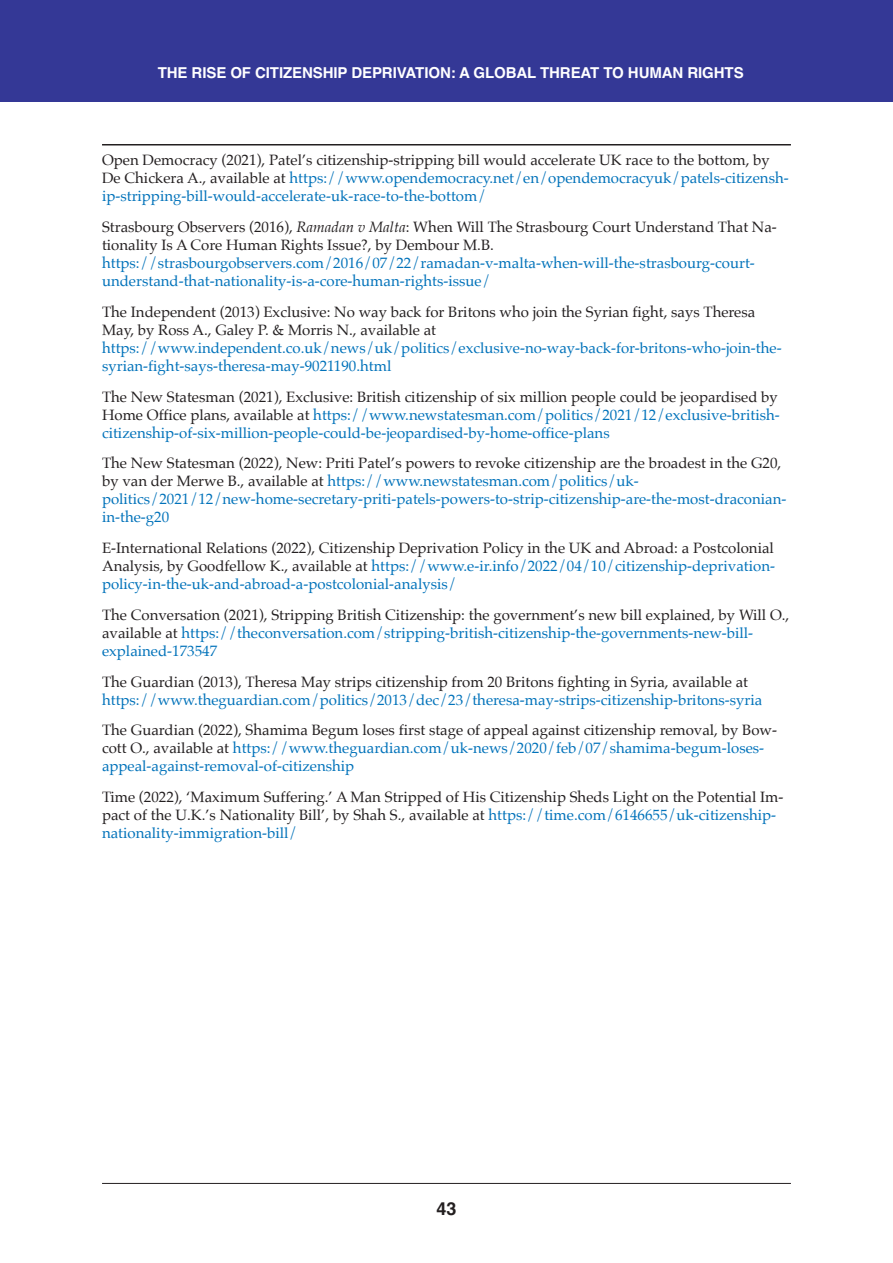
<style>
.page{position:relative;width:893px;height:1263px;background:#fff}
.page>*{position:absolute;margin:0;border:0;box-sizing:border-box;transform-origin:0 0}
.t1{font:700 18px "Helvetica";color:#231f20}
.t2{font:15px/18px "Palatino";color:#0072ba}
.t3{font:15px/18px "Palatino";color:#231f20}
.t4{font:700 15px "Helvetica";letter-spacing:-.005em;color:#fff}
.s1{color:#231f20}
.s2{font-style:italic}
.s3{color:#0072ba}
</style>
<div class="page">
<div style="left:0;top:0;width:893px;height:102px;background:#343896"></div>
<hr style="left:102px;top:144px;width:689px;height:1px;background:#231f20">
<hr style="left:102px;top:1183px;width:689px;height:1px;background:#231f20">
<p class="t4" style="left:158px;top:64px;width:587px">THE RISE OF CITIZENSHIP DEPRIVATION: A GLOBAL THREAT TO HUMAN RIGHTS</p>
<p class="t2" style="left:102px;top:152px;width:688px"><span class="s1">Open Democracy (2021), Patel’s citizenship-stripping bill would accelerate UK race to the bottom, by<br>De Chickera A., available at</span> https://www.opendemocracy.net/en/opendemocracyuk/patels-citizensh&shy;ip-stripping-bill-would-accelerate-uk-race-to-the-bottom/</p>
<p class="t3" style="left:102px;top:219px;width:676px">Strasbourg Observers (2016), <span class="s2">Ramadan v Malta</span>: When Will The Strasbourg Court Understand That Na&shy;tionality Is A Core Human Rights Issue?, by Dembour M.B.</p>
<p class="t2" style="left:102px;top:255px;width:654px">https://strasbourgobservers.com/2016/07/22/ramadan-v-malta-when-will-the-strasbourg-court&shy;understand-that-nationality-is-a-core-human-rights-issue/</p>
<p class="t3" style="left:102px;top:304px;width:655px">The Independent (2013) Exclusive: No way back for Britons who join the Syrian fight, says Theresa<br>May, by Ross A., Galey P. &amp; Morris N., available at</p>
<p class="t2" style="left:102px;top:340px;width:681px">https://www.independent.co.uk/news/uk/politics/exclusive-no-way-back-for-britons-who-join-the&shy;syrian-fight-says-theresa-may-9021190.html</p>
<p class="t2" style="left:102px;top:389px;width:679px"><span class="s1">The New Statesman (2021), Exclusive: British citizenship of six million people could be jeopardised by<br>Home Office plans, available at</span> https://www.newstatesman.com/politics/2021/12/exclusive-british&shy;citizenship-of-six-million-people-could-be-jeopardised-by-home-office-plans</p>
<p class="t2" style="left:102px;top:455px;width:686px"><span class="s1">The New Statesman (2022), New: Priti Patel’s powers to revoke citizenship are the broadest in the G20, by van der Merwe B., available at</span> https://www.newstatesman.com/politics/uk&shy;politics/2021/12/new-home-secretary-priti-patels-powers-to-strip-citizenship-are-the-most-draconian&shy;in-the-g20</p>
<p class="t3" style="left:102px;top:540px;width:674px;text-align:justify">E-International Relations (2022), Citizenship Deprivation Policy in the UK and Abroad: a Postcolonial Analysis, by Goodfellow K., available at <span class="s3">https://www.e-ir.info/2022/04/10/citizenship-deprivation&shy;policy-in-the-uk-and-abroad-a-postcolonial-analysis/</span></p>
<p class="t3" style="left:102px;top:607px;width:689px">The Conversation (2021), Stripping British Citizenship: the government’s new bill explained, by Will O., available at <span class="s3">https://theconversation.com/stripping-british-citizenship-the-governments-new-bill&shy;explained-173547</span></p>
<p class="t3" style="left:102px;top:674px;width:647px">The Guardian (2013), Theresa May strips citizenship from 20 Britons fighting in Syria, available at</p>
<p class="t2" style="left:102px;top:692px;width:662px">https://www.theguardian.com/politics/2013/dec/23/theresa-may-strips-citizenship-britons-syria</p>
<p class="t2" style="left:102px;top:722px;width:676px"><span class="s1">The Guardian (2022), Shamima Begum loses first stage of appeal against citizenship removal, by Bow&shy;cott O., available at</span> https://www.theguardian.com/uk-news/2020/feb/07/shamima-begum-loses&shy;appeal-against-removal-of-citizenship</p>
<p class="t3" style="left:102px;top:789px;width:683px">Time (2022), ‘Maximum Suffering.’ A Man Stripped of His Citizenship Sheds Light on the Potential Im&shy;pact of the U.K.’s Nationality Bill’, by Shah S., available at <span class="s3">https://time.com/6146655/uk-citizenship&shy;nationality-immigration-bill/</span></p>
<p class="t1" style="left:436px;top:1198px;width:22px">43</p>
</div>
